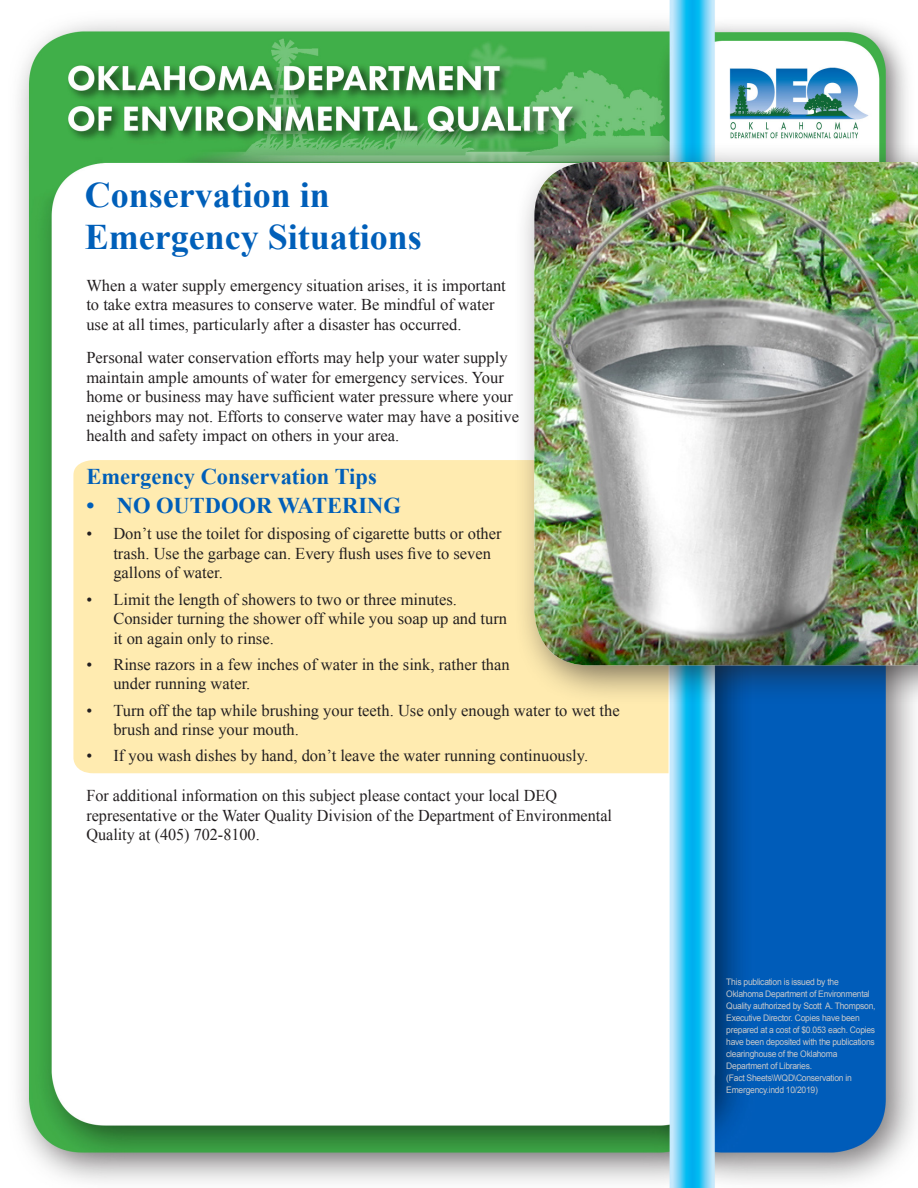
<style>
.page{position:relative;width:918px;height:1188px;background:#fff}
.page>*{position:absolute;margin:0;border:0;box-sizing:border-box;transform-origin:0 0}
.t1{font:700 36px/42px "Times New Roman";color:#005fb9}
.t2{font:700 22.5px "Times New Roman";color:#005fb9}
.t3{font:16.5px/19.5px "Times New Roman";color:#231f20}
.t4{font:9px/12px "Arial";letter-spacing:-.03em;color:#c7c8ca;scale:.95 1}
</style>
<div class="page">
<img style="left:18px;top:0;width:898px;height:1188px">
<div style="left:73px;top:460px;width:596px;height:313px;background:#ffebb0"></div>
<div style="left:514px;top:141px;width:404px;height:564px;background:#231f20;opacity:.6"></div>
<img style="left:534px;top:162px;width:384px;height:503px">
<h1 class="t1" style="left:85px;top:173px;width:338px">Conservation in<br>Emergency Situations</h1>
<p class="t3" style="left:86px;top:275px;width:421px">When a water supply emergency situation arises, it is important to take extra measures to conserve water. Be mindful of water use at all times, particularly after a disaster has occurred.</p>
<p class="t3" style="left:86px;top:348px;width:434px">Personal water conservation efforts may help your water supply maintain ample amounts of water for emergency services. Your home or business may have sufficient water pressure where your neighbors may not. Efforts to conserve water may have a positive health and safety impact on others in your area.</p>
<h2 class="t2" style="left:86px;top:461px;width:292px">Emergency Conservation Tips</h2>
<h2 class="t2" style="left:86px;top:490px;width:316px">• NO OUTDOOR WATERING</h2>
<p class="t3" style="left:113px;top:524px;width:390px;text-indent:-27px">• Don’t use the toilet for disposing of cigarette butts or other trash. Use the garbage can. Every flush uses five to seven gallons of water.</p>
<p class="t3" style="left:113px;top:589px;width:395px;text-indent:-27px">• Limit the length of showers to two or three minutes.<br>Consider turning the shower off while you soap up and turn it on again only to rinse.</p>
<p class="t3" style="left:113px;top:654px;width:398px;text-indent:-27px">• Rinse razors in a few inches of water in the sink, rather than under running water.</p>
<p class="t3" style="left:113px;top:700px;width:508px;text-indent:-27px">• Turn off the tap while brushing your teeth. Use only enough water to wet the brush and rinse your mouth.</p>
<p class="t3" style="left:86px;top:746px;width:503px">• If you wash dishes by hand, don’t leave the water running continuously.</p>
<p class="t3" style="left:86px;top:786px;width:527px">For additional information on this subject please contact your local DEQ representative or the Water Quality Division of the Department of Environmental<br>Quality at (405) 702-8100.</p>
<p class="t4" style="left:726px;top:976px;width:159px">This publication is issued by the Oklahoma Department of Environmental Quality authorized by Scott A. Thompson, Executive Director. Copies have been prepared at a cost of $0.053 each. Copies have been deposited with the publications clearinghouse of the Oklahoma Department of Libraries.<br>(Fact Sheets\WQD\Conservation in Emergency.indd 10/2019)</p>
</div>
